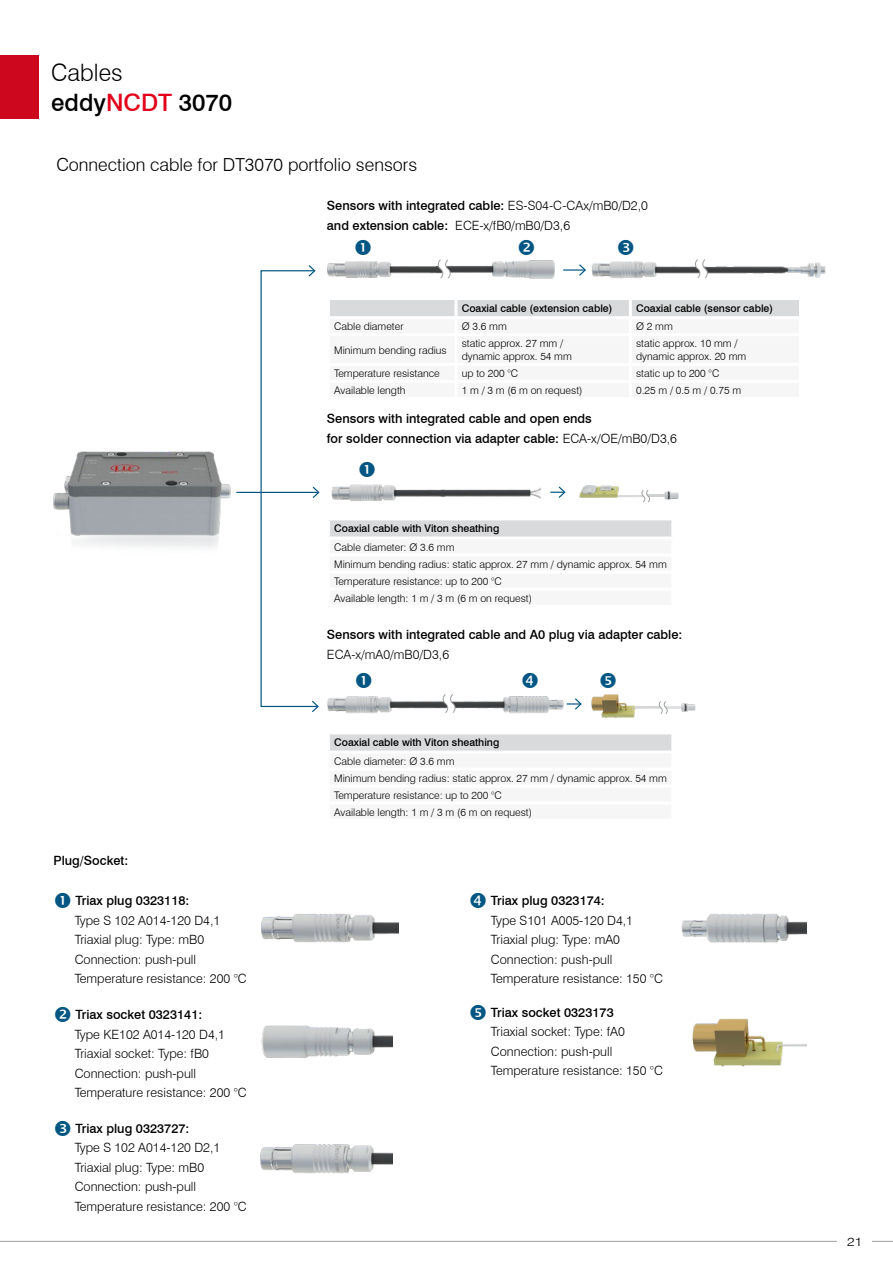
<style>
.page{position:relative;width:893px;height:1263px;background:#fff}
.page>*{position:absolute;margin:0;border:0;box-sizing:border-box;transform-origin:0 0}
.t1{font:500 24px/30px "Swiss 721 BT";color:#000}
.t2{font:300 18px "Swiss 721 BT";color:#000}
.t3{font:300 12.75px/19.5px "Swiss 721 BT";color:#000}
.t4{font:500 12.75px/19.5px "Swiss 721 BT";color:#000}
.t5{font:300 12px "Swiss 721 BT";color:#000;scale:1.18 1}
.t6{font:300 10.5px/17px "Swiss 721 BT";color:#000}
.t7{font:500 10.5px "Swiss 721 BT";color:#000}
.s1{font-weight:300}
.s2{color:#e2001a}
</style>
<div class="page">
<img style="left:53px;top:451px;width:192px;height:97px">
<hr style="left:236px;top:492px;width:83px;height:1px;background:#005683">
<hr style="left:563px;top:269px;width:22px;height:2px;background:#005683">
<svg style="left:578px;top:264px;width:6px;height:12px"></svg>
<svg style="left:260px;top:265px;width:60px;height:447px"></svg>
<img style="left:584px;top:261px;width:111px;height:18px">
<img style="left:708px;top:262px;width:118px;height:16px">
<svg style="left:695px;top:259px;width:13px;height:19px"></svg>
<img style="left:451px;top:260px;width:122px;height:19px">
<img style="left:319px;top:261px;width:118px;height:25px">
<svg style="left:437px;top:259px;width:14px;height:20px"></svg>
<svg style="left:560px;top:487px;width:6px;height:11px"></svg>
<img style="left:331px;top:484px;width:110px;height:17px">
<img style="left:441px;top:486px;width:119px;height:13px">
<img style="left:579px;top:485px;width:62px;height:13px">
<img style="left:650px;top:491px;width:29px;height:9px">
<svg style="left:641px;top:490px;width:9px;height:12px"></svg>
<img style="left:456px;top:696px;width:111px;height:18px">
<img style="left:327px;top:696px;width:115px;height:18px">
<svg style="left:567px;top:698px;width:15px;height:12px"></svg>
<svg style="left:442px;top:694px;width:14px;height:19px"></svg>
<img style="left:591px;top:694px;width:68px;height:24px">
<img style="left:668px;top:703px;width:28px;height:9px">
<svg style="left:659px;top:701px;width:9px;height:13px"></svg>
<div style="left:330px;top:300px;width:469px;height:16px;background:#d9dadb"></div>
<hr style="left:454px;top:300px;width:3px;height:16px;background:#fff">
<hr style="left:629px;top:300px;width:3px;height:16px;background:#fff">
<div style="left:328px;top:519px;width:345px;height:19px;background:#d9dadb"></div>
<hr style="left:327px;top:517px;width:347px;height:3px;background:#fff">
<hr style="left:327px;top:520px;width:3px;height:16px;background:#fff">
<hr style="left:671px;top:520px;width:3px;height:16px;background:#fff">
<hr style="left:327px;top:536px;width:347px;height:3px;background:#fff">
<div style="left:328px;top:733px;width:345px;height:19px;background:#d9dadb"></div>
<hr style="left:327px;top:731px;width:347px;height:3px;background:#fff">
<hr style="left:327px;top:734px;width:3px;height:16px;background:#fff">
<hr style="left:671px;top:734px;width:3px;height:16px;background:#fff">
<hr style="left:327px;top:750px;width:347px;height:3px;background:#fff">
<img style="left:261px;top:913px;width:138px;height:30px">
<img style="left:261px;top:1025px;width:132px;height:33px">
<img style="left:260px;top:1144px;width:132px;height:30px">
<img style="left:681px;top:913px;width:126px;height:30px">
<img style="left:692px;top:1018px;width:115px;height:49px">
<div style="left:0;top:55px;width:38px;height:64px;background:#cd071e"></div>
<hr style="left:0;top:1241px;width:893px;height:1px;background:#9c9e9f">
<div style="left:838px;top:1220px;width:34px;height:43px;background:#fff"></div>
<h1 class="t1" style="left:51px;top:58px;width:183px"><span class="s1">Cables </span>eddy<span class="s2">NCDT</span> 3070</h1>
<h2 class="t2" style="left:56px;top:154px;width:362px">Connection cable for DT3070 portfolio sensors</h2>
<p class="t4" style="left:327px;top:196px;width:322px">Sensors with integrated cable: <span class="s1">ES-S04-C-CAx/mB0/D2,0 </span>and extension cable: <span class="s1">ECE-x/fB0/mB0/D3,6</span></p>
<p class="t7" style="left:462px;top:302px;width:152px">Coaxial cable (extension cable)</p>
<p class="t7" style="left:636px;top:302px;width:139px">Coaxial cable (sensor cable)</p>
<p class="t6" style="left:334px;top:318px;width:71px">Cable diameter</p>
<p class="t6" style="left:462px;top:318px;width:47px">Ø 3.6 mm</p>
<p class="t6" style="left:636px;top:318px;width:38px">Ø 2 mm</p>
<p class="t6" style="left:334px;top:341px;width:114px">Minimum bending radius</p>
<p class="t6" style="left:462px;top:337px;width:112px;line-height:12.6px">static approx. 27 mm / dynamic approx. 54 mm</p>
<p class="t6" style="left:636px;top:337px;width:112px;line-height:12.6px">static approx. 10 mm / dynamic approx. 20 mm</p>
<p class="t6" style="left:334px;top:365px;width:107px">Temperature resistance</p>
<p class="t6" style="left:462px;top:365px;width:58px">up to 200 °C</p>
<p class="t6" style="left:636px;top:365px;width:85px">static up to 200 °C</p>
<p class="t6" style="left:334px;top:382px;width:73px">Available length</p>
<p class="t6" style="left:462px;top:382px;width:122px">1 m / 3 m (6 m on request)</p>
<p class="t6" style="left:636px;top:382px;width:107px">0.25 m / 0.5 m / 0.75 m</p>
<p class="t4" style="left:327px;top:409px;width:351px">Sensors with integrated cable and open ends<br>for solder connection via adapter cable: <span class="s1">ECA-x/OE/mB0/D3,6</span></p>
<p class="t7" style="left:334px;top:522px;width:167px">Coaxial cable with Viton sheathing</p>
<p class="t6" style="left:334px;top:538px;width:334px">Cable diameter: Ø 3.6 mm<br>Minimum bending radius: static approx. 27 mm / dynamic approx. 54 mm Temperature resistance: up to 200 °C<br>Available length: 1 m / 3 m (6 m on request)</p>
<p class="t4" style="left:327px;top:625px;width:357px">Sensors with integrated cable and A0 plug via adapter cable:</p>
<p class="t3" style="left:327px;top:644px;width:124px">ECA-x/mA0/mB0/D3,6</p>
<p class="t4" style="left:54px;top:851px;width:76px">Plug/Socket:</p>
<p class="t4" style="left:76px;top:891px;width:115px">Triax plug 0323118:</p>
<p class="t3" style="left:75px;top:910px;width:174px">Type S 102 A014-120 D4,1<br>Triaxial plug: Type: mB0<br>Connection: push-pull<br>Temperature resistance: 200 °C</p>
<p class="t4" style="left:76px;top:1005px;width:128px">Triax socket 0323141:</p>
<p class="t3" style="left:75px;top:1024px;width:174px">Type KE102 A014-120 D4,1<br>Triaxial socket: Type: fB0<br>Connection: push-pull<br>Temperature resistance: 200 °C</p>
<p class="t4" style="left:76px;top:1118px;width:115px">Triax plug 0323727:</p>
<p class="t3" style="left:75px;top:1138px;width:174px">Type S 102 A014-120 D2,1<br>Triaxial plug: Type: mB0<br>Connection: push-pull<br>Temperature resistance: 200 °C</p>
<p class="t7" style="left:334px;top:736px;width:167px">Coaxial cable with Viton sheathing</p>
<p class="t6" style="left:334px;top:752px;width:334px">Cable diameter: Ø 3.6 mm<br>Minimum bending radius: static approx. 27 mm / dynamic approx. 54 mm Temperature resistance: up to 200 °C<br>Available length: 1 m / 3 m (6 m on request)</p>
<p class="t4" style="left:491px;top:891px;width:115px">Triax plug 0323174:</p>
<p class="t3" style="left:491px;top:910px;width:174px">Type S101 A005-120 D4,1<br>Triaxial plug: Type: mA0<br>Connection: push-pull<br>Temperature resistance: 150 °C</p>
<p class="t4" style="left:491px;top:1002px;width:124px">Triax socket 0323173</p>
<p class="t3" style="left:491px;top:1022px;width:174px">Triaxial socket: Type: fA0<br>Connection: push-pull<br>Temperature resistance: 150 °C</p>
<p class="t5" style="left:847px;top:1235px;width:14px">21</p>
</div>
